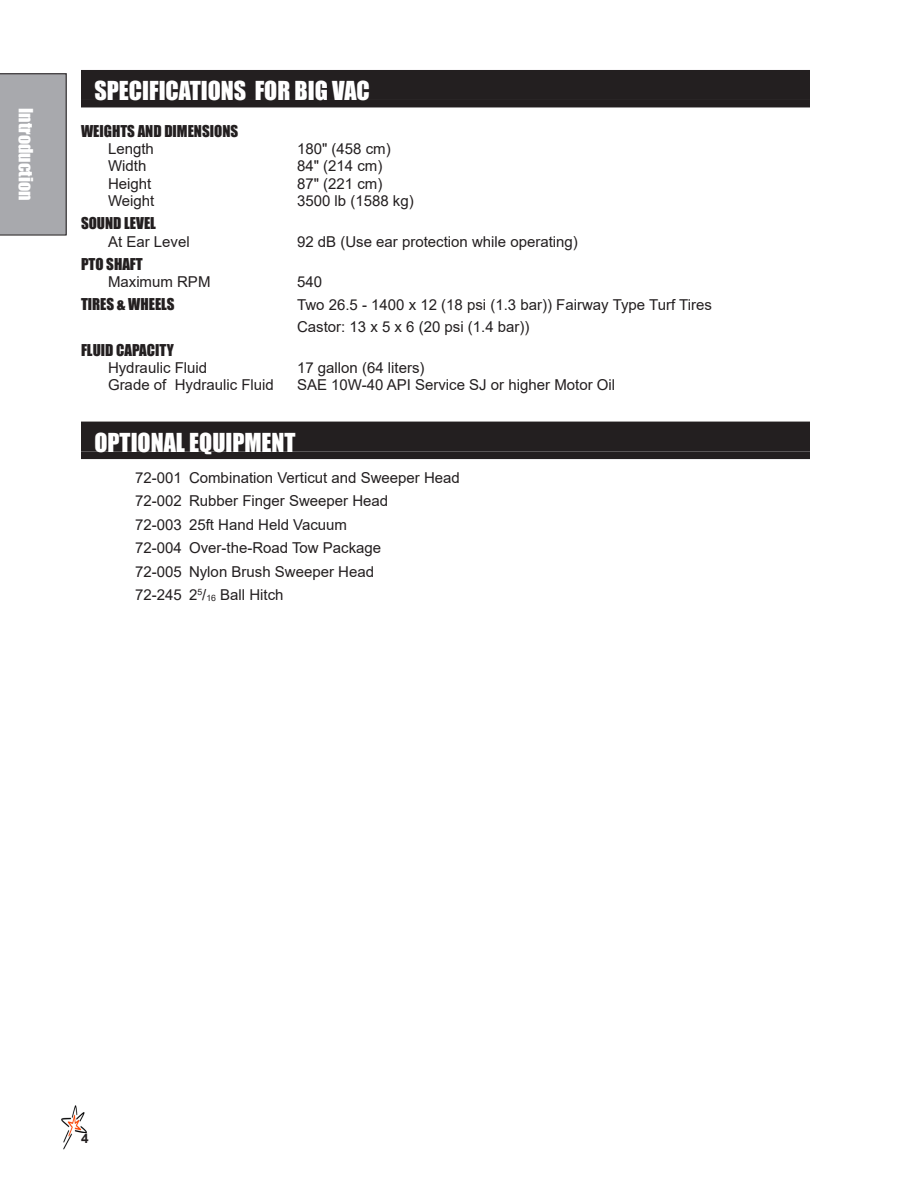
<style>
.page{position:relative;width:918px;height:1188px;background:#fff}
.page>*{position:absolute;margin:0;border:0;box-sizing:border-box;transform-origin:0 0}
.Header_Left{font:24px "Impact";color:#fff}
.t1{font:18px "Impact";color:#fff}
.Specifications{font:15px "Arial";color:#231f20}
.Body_text{font:15px "Arial";color:#231f20}
.Subhead_1{font:15px "Impact";color:#231f20}
.Specifications-2{font:15px "Impact";color:#231f20}
.t2{font:700 13.5px "Arial";color:#231f20}
.s1{font-size:8.7px}
</style>
<div class="page">
<img style="left:61px;top:1105px;width:26px;height:45px">
<div style="left:79px;top:1133px;width:27px;height:8px;background:#fff"></div>
<div style="left:0;top:73px;width:67px;height:162px;background:#a8a9ad"></div>
<div style="left:81px;top:70px;width:729px;height:30px;background:#231f20"></div>
<div style="left:81px;top:100px;width:729px;height:7px;background:#231f20"></div>
<div style="left:81px;top:422px;width:729px;height:30px;background:#231f20"></div>
<div style="left:81px;top:452px;width:729px;height:7px;background:#231f20"></div>
<p class="t1" style="left:40px;top:108px;width:94px;rotate:90deg">Introduction</p>
<p class="Header_Left" style="left:94px;top:72px;width:277px">SPECIFICATIONS FOR BIG VAC</p>
<p class="Subhead_1" style="left:81px;top:119px;width:159px">WEIGHTS AND DIMENSIONS</p>
<p class="Specifications" style="left:108px;top:139px;width:47px">Length</p>
<p class="Specifications" style="left:297px;top:139px;width:95px">180" (458 cm)</p>
<p class="Specifications" style="left:108px;top:156px;width:40px">Width</p>
<p class="Specifications" style="left:297px;top:156px;width:87px">84" (214 cm)</p>
<p class="Specifications" style="left:108px;top:173px;width:45px">Height</p>
<p class="Specifications" style="left:297px;top:173px;width:87px">87" (221 cm)</p>
<p class="Specifications" style="left:108px;top:190px;width:48px">Weight</p>
<p class="Specifications" style="left:297px;top:190px;width:118px">3500 lb (1588 kg)</p>
<p class="Subhead_1" style="left:81px;top:212px;width:76px">SOUND LEVEL</p>
<p class="Specifications" style="left:108px;top:231px;width:83px">At Ear Level</p>
<p class="Specifications" style="left:297px;top:231px;width:282px">92 dB (Use ear protection while operating)</p>
<p class="Subhead_1" style="left:81px;top:252px;width:63px">PTO SHAFT</p>
<p class="Specifications" style="left:108px;top:272px;width:104px">Maximum RPM</p>
<p class="Specifications" style="left:297px;top:272px;width:27px">540</p>
<p class="Specifications-2" style="left:81px;top:292px;width:95px">TIRES &amp; WHEELS</p>
<p class="Specifications" style="left:297px;top:294px;width:416px">Two 26.5 - 1400 x 12 (18 psi (1.3 bar)) Fairway Type Turf Tires</p>
<p class="Specifications" style="left:297px;top:317px;width:234px">Castor: 13 x 5 x 6 (20 psi (1.4 bar))</p>
<p class="Subhead_1" style="left:81px;top:338px;width:94px">FLUID CAPACITY</p>
<p class="Specifications" style="left:108px;top:358px;width:101px">Hydraulic Fluid</p>
<p class="Specifications" style="left:297px;top:358px;width:129px">17 gallon (64 liters)</p>
<p class="Specifications" style="left:108px;top:375px;width:167px">Grade of Hydraulic Fluid</p>
<p class="Specifications" style="left:297px;top:375px;width:320px">SAE 10W-40 API Service SJ or higher Motor Oil</p>
<p class="Header_Left" style="left:94px;top:424px;width:203px">OPTIONAL EQUIPMENT</p>
<p class="Body_text" style="left:135px;top:467px;width:326px">72-001 Combination Verticut and Sweeper Head</p>
<p class="Body_text" style="left:135px;top:491px;width:255px">72-002 Rubber Finger Sweeper Head</p>
<p class="Body_text" style="left:135px;top:514px;width:214px">72-003 25ft Hand Held Vacuum</p>
<p class="Body_text" style="left:135px;top:538px;width:248px">72-004 Over-the-Road Tow Package</p>
<p class="Body_text" style="left:135px;top:561px;width:241px">72-005 Nylon Brush Sweeper Head</p>
<p class="Body_text" style="left:135px;top:584px;width:150px">72-245 2<sup>5</sup>/<span class="s1">16</span> Ball Hitch</p>
<p class="t2" style="left:81px;top:1129px;width:9px">4</p>
</div>
